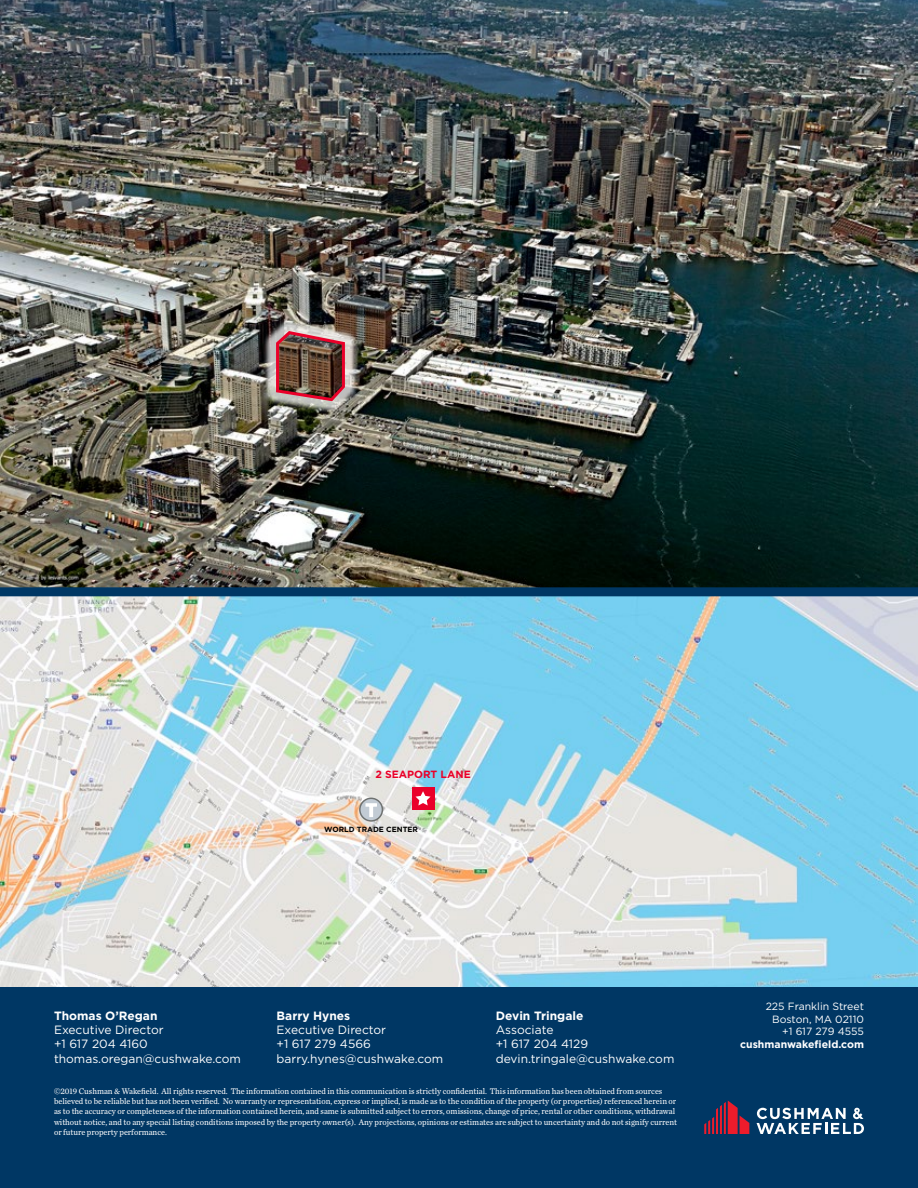
<style>
.page{position:relative;width:918px;height:1188px;background:#003764}
.page>*{position:absolute;margin:0;border:0;box-sizing:border-box;transform-origin:0 0}
.t1{font:12px/14.4px "Gotham";color:#fff}
.t2{font:700 12px "Gotham";color:#fff}
.t3{font:10.5px/12.6px "Gotham";color:#fff;text-align:right}
.t4{font:700 10.5px "Gotham";color:#fff}
.t5{font:700 10.5px "Gotham";color:#ea0029}
.t6{font:8.7px/10.4px "Chronicle Text G2";color:#fff;scale:.95 1}
.t7{font:700 7.5px "Gotham";color:#000}
</style>
<div class="page">
<svg style="left:704px;top:1100px;width:45px;height:34px"></svg>
<svg style="left:757px;top:1108px;width:107px;height:26px"></svg>
<img style="left:0;top:0;width:918px;height:986px">
<svg style="left:0;top:596px;width:917px;height:390px;background:#b7d9e3"></svg>
<div style="left:412px;top:787px;width:22px;height:23px;background:#ea002a"></div>
<svg style="left:416px;top:791px;width:15px;height:14px"></svg>
<div style="left:0;top:587px;width:918px;height:9px;background:#003764"></div>
<div style="left:360px;top:799px;width:22px;height:21px;background:#c2cbd4;border-radius:50%"></div>
<svg style="left:365px;top:803px;width:12px;height:14px"></svg>
<div style="left:359px;top:798px;width:24px;height:24px;border:2px solid #6f7271;border-radius:50%"></div>
<div style="left:263px;top:318px;width:95px;height:96px;background:#fff;opacity:.75"></div>
<img style="left:275px;top:328px;width:71px;height:75px">
<p class="t5" style="left:375px;top:767px;width:97px">2 SEAPORT LANE</p>
<p class="t7" style="left:324px;top:824px;width:95px">WORLD TRADE CENTER</p>
<h1 class="t2" style="left:54px;top:1007px;width:105px">Thomas O’Regan</h1>
<h1 class="t1" style="left:54px;top:1023px;width:189px">Executive Director<br>+1 617 204 4160 thomas.oregan@cushwake.com</h1>
<h1 class="t2" style="left:277px;top:1007px;width:75px">Barry Hynes</h1>
<h1 class="t1" style="left:277px;top:1023px;width:168px">Executive Director<br>+1 617 279 4566 barry.hynes@cushwake.com</h1>
<h1 class="t2" style="left:496px;top:1007px;width:89px">Devin Tringale</h1>
<h1 class="t1" style="left:496px;top:1023px;width:180px">Associate<br>+1 617 204 4129 devin.tringale@cushwake.com</h1>
<p class="t6" style="left:54px;top:1085px;width:657px">©2019 Cushman &amp; Wakefield. All rights reserved. The information contained in this communication is strictly confidential. This information has been obtained from sources believed to be reliable but has not been verified. No warranty or representation, express or implied, is made as to the condition of the property (or properties) referenced herein or as to the accuracy or completeness of the information contained herein, and same is submitted subject to errors, omissions, change of price, rental or other conditions, withdrawal without notice, and to any special listing conditions imposed by the property owner(s). Any projections, opinions or estimates are subject to uncertainty and do not signify current or future property performance.</p>
<p class="t3" style="left:766px;top:1000px;width:100px">225 Franklin Street<br>Boston, MA 02110 +1 617 279 4555</p>
<p class="t4" style="left:740px;top:1037px;width:125px">cushmanwakefield.com</p>
</div>
